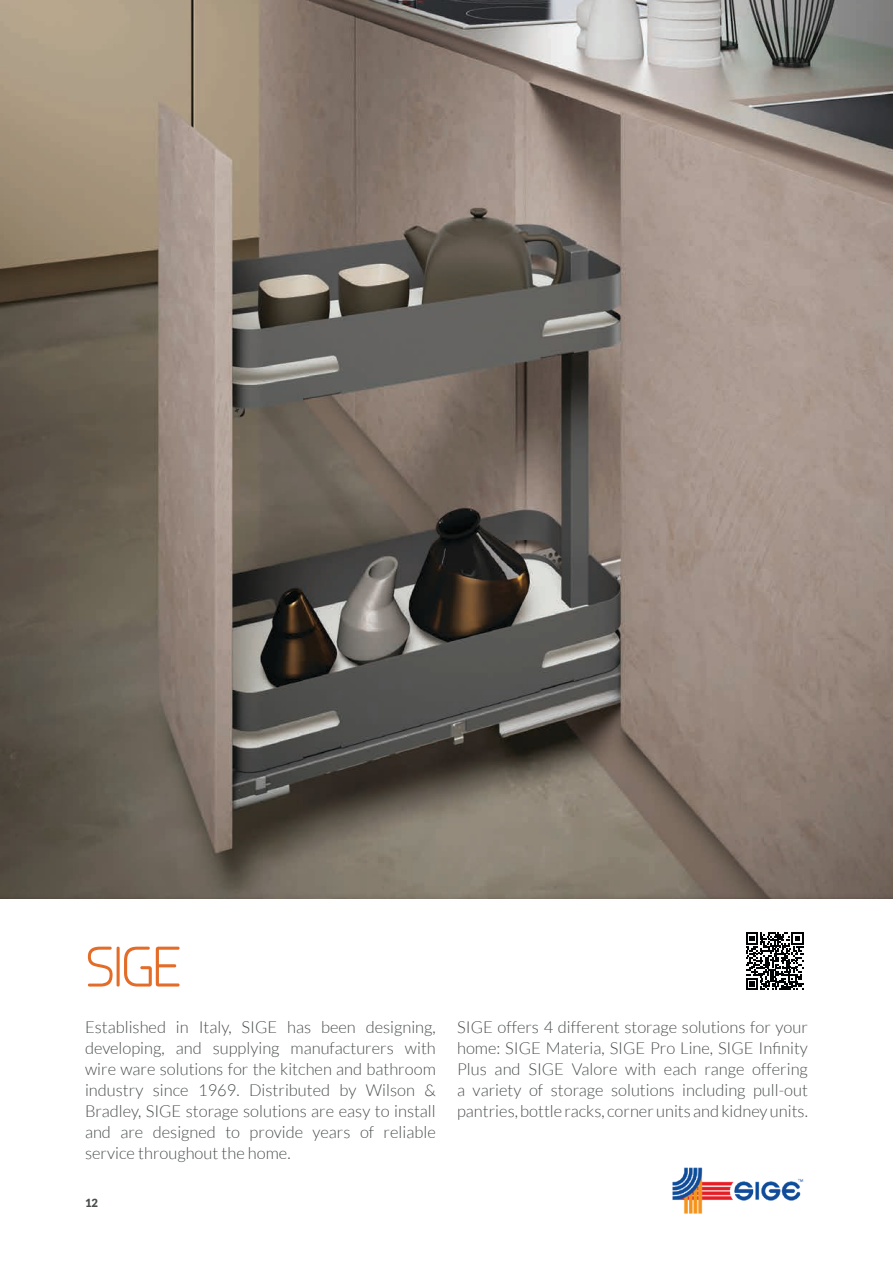
<style>
.page{position:relative;width:893px;height:1263px;background:#fff}
.page>*{position:absolute;margin:0;border:0;box-sizing:border-box;transform-origin:0 0}
.H2___9pt{font:57px "Planer";color:#e26c28}
.Page_Body_Text_-_White{font:300 16.5px/21px "Lato";color:#4a4f4c;text-align:justify}
.t1{font:900 11.25px "Lato";color:#4a4f4c}
</style>
<div class="page">
<img style="left:0;top:0;width:893px;height:898px">
<img style="left:672px;top:1167px;width:132px;height:47px">
<svg style="left:746px;top:932px;width:57px;height:58px"></svg>
<p class="H2___9pt" style="left:85px;top:933px;width:99px">SIGE</p>
<p class="Page_Body_Text_-_White" style="left:85px;top:1017px;width:352px">Established in Italy, SIGE has been designing, developing, and supplying manufacturers with wire ware solutions for the kitchen and bathroom industry since 1969. Distributed by Wilson &amp; Bradley, SIGE storage solutions are easy to install and are designed to provide years of reliable service throughout the home.</p>
<p class="Page_Body_Text_-_White" style="left:457px;top:1017px;width:352px">SIGE offers 4 different storage solutions for your home: SIGE Materia, SIGE Pro Line, SIGE Infinity Plus and SIGE Valore with each range offering a variety of storage solutions including pull-out pantries, bottle racks, corner units and kidney units.</p>
<p class="t1" style="left:85px;top:1197px;width:15px">12</p>
</div>
